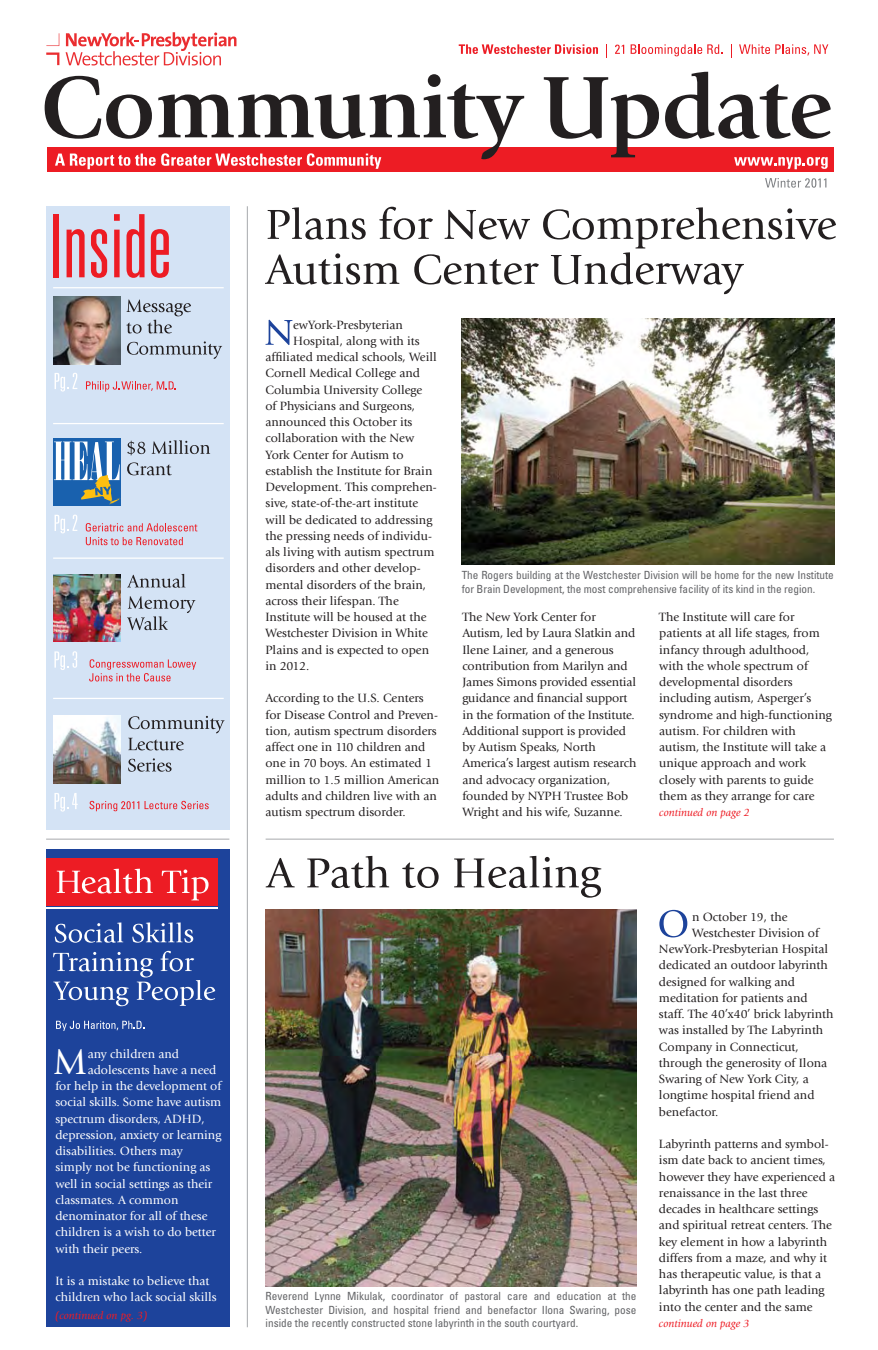
<style>
.page{position:relative;width:878px;height:1350px;background:#fff}
.page>*{position:absolute;margin:0;border:0;box-sizing:border-box;transform-origin:0 0}
.t1{font:37.5px "Giovanni Std";color:#fff}
.t2{font:12.5px/16.2px "Giovanni Std";color:#231f20}
.t3{font:12.5px/16.2px "Giovanni Std";color:#fff}
.t4{font:condensed 11.25px/13.8px "Univers LT Std";letter-spacing:-.005em;color:#636467}
.t5{font:italic 11.25px "Giovanni Std";color:#ed1c24}
</style>
<div class="page">
<div style="left:46px;top:849px;width:183px;height:478px;background:#1d439b"></div>
<div style="left:46px;top:858px;width:172px;height:48px;background:#ed1c24"></div>
<hr style="left:46px;top:907px;width:172px;height:2px;background:#fff">
<svg style="left:57px;top:869px;width:96px;height:24px"></svg>
<svg style="left:162px;top:869px;width:47px;height:31px"></svg>
<svg style="left:265px;top:320px;width:27px;height:25px"></svg>
<div style="left:47px;top:147px;width:787px;height:24px;background:#ed1c24"></div>
<svg style="left:765px;top:178px;width:61px;height:10px"></svg>
<svg style="left:459px;top:44px;width:139px;height:10px"></svg>
<svg style="left:606px;top:44px;width:1px;height:13px"></svg>
<svg style="left:615px;top:45px;width:9px;height:9px"></svg>
<svg style="left:630px;top:44px;width:92px;height:12px"></svg>
<svg style="left:731px;top:44px;width:1px;height:13px"></svg>
<svg style="left:739px;top:44px;width:89px;height:12px"></svg>
<svg style="left:734px;top:157px;width:94px;height:12px"></svg>
<hr style="left:46px;top:839px;width:183px;height:1px;background:#a7a9ac">
<div style="left:46px;top:206px;width:183px;height:623px;background:#d4e3f5"></div>
<hr style="left:247px;top:206px;width:1px;height:1121px;background:#a7a9ac">
<svg style="left:45px;top:74px;width:479px;height:95px"></svg>
<svg style="left:544px;top:77px;width:115px;height:80px"></svg>
<svg style="left:665px;top:72px;width:166px;height:67px"></svg>
<hr style="left:53px;top:287px;width:171px;height:1px;background:#fff">
<hr style="left:53px;top:423px;width:171px;height:1px;background:#fff">
<hr style="left:53px;top:558px;width:171px;height:1px;background:#fff">
<img style="left:53px;top:574px;width:68px;height:68px">
<div style="left:53px;top:214px;width:6px;height:63px;background:#ed1c24"></div>
<svg style="left:67px;top:229px;width:18px;height:48px"></svg>
<svg style="left:91px;top:229px;width:16px;height:49px"></svg>
<svg style="left:114px;top:214px;width:6px;height:63px"></svg>
<svg style="left:126px;top:214px;width:19px;height:64px"></svg>
<svg style="left:151px;top:229px;width:18px;height:49px"></svg>
<svg style="left:127px;top:574px;width:58px;height:14px"></svg>
<svg style="left:127px;top:596px;width:68px;height:34px"></svg>
<svg style="left:127px;top:441px;width:18px;height:15px"></svg>
<svg style="left:152px;top:440px;width:58px;height:14px"></svg>
<svg style="left:127px;top:462px;width:45px;height:13px"></svg>
<svg style="left:86px;top:523px;width:111px;height:22px"></svg>
<svg style="left:89px;top:659px;width:107px;height:23px"></svg>
<svg style="left:55px;top:515px;width:22px;height:18px"></svg>
<img style="left:53px;top:297px;width:68px;height:67px">
<svg style="left:126px;top:299px;width:65px;height:34px"></svg>
<svg style="left:127px;top:341px;width:95px;height:18px"></svg>
<svg style="left:86px;top:381px;width:90px;height:11px"></svg>
<svg style="left:55px;top:373px;width:22px;height:19px"></svg>
<svg style="left:54px;top:651px;width:23px;height:19px"></svg>
<hr style="left:53px;top:698px;width:171px;height:1px;background:#fff">
<img style="left:53px;top:716px;width:68px;height:67px">
<svg style="left:128px;top:716px;width:96px;height:34px"></svg>
<svg style="left:128px;top:758px;width:44px;height:14px"></svg>
<svg style="left:89px;top:801px;width:120px;height:10px"></svg>
<svg style="left:54px;top:793px;width:24px;height:19px"></svg>
<svg style="left:55px;top:922px;width:68px;height:21px"></svg>
<svg style="left:132px;top:922px;width:61px;height:21px"></svg>
<svg style="left:53px;top:951px;width:162px;height:55px"></svg>
<svg style="left:56px;top:1021px;width:88px;height:10px"></svg>
<hr style="left:266px;top:839px;width:568px;height:1px;background:#a7a9ac">
<img style="left:462px;top:319px;width:372px;height:245px">
<svg style="left:46px;top:53px;width:13px;height:12px"></svg>
<svg style="left:46px;top:33px;width:13px;height:13px"></svg>
<svg style="left:66px;top:32px;width:170px;height:34px"></svg>
<svg style="left:265px;top:207px;width:571px;height:87px"></svg>
<svg style="left:659px;top:910px;width:28px;height:27px"></svg>
<img style="left:266px;top:910px;width:371px;height:376px">
<svg style="left:266px;top:858px;width:29px;height:29px"></svg>
<svg style="left:307px;top:856px;width:82px;height:32px"></svg>
<svg style="left:402px;top:862px;width:37px;height:26px"></svg>
<svg style="left:454px;top:856px;width:147px;height:42px"></svg>
<svg style="left:53px;top:439px;width:68px;height:67px"></svg>
<svg style="left:54px;top:442px;width:66px;height:62px;background:#6b94b6"></svg>
<p class="t3" style="left:88px;top:1046px;width:93px">any children and</p>
<p class="t3" style="left:88px;top:1062px;width:130px">adolescents have a need</p>
<p class="t3" style="left:55px;top:1078px;width:167px">for help in the development of</p>
<p class="t3" style="left:55px;top:1094px;width:167px">social skills. Some have autism</p>
<p class="t3" style="left:55px;top:1111px;width:151px">spectrum disorders, ADHD,</p>
<p class="t3" style="left:55px;top:1127px;width:167px">depression, anxiety or learning</p>
<p class="t3" style="left:55px;top:1143px;width:129px">disabilities. Others may</p>
<p class="t3" style="left:55px;top:1159px;width:157px">simply not be functioning as</p>
<p class="t3" style="left:55px;top:1176px;width:158px">well in social settings as their</p>
<p class="t3" style="left:55px;top:1192px;width:125px">classmates. A common</p>
<p class="t3" style="left:55px;top:1208px;width:154px">denominator for all of these</p>
<p class="t3" style="left:55px;top:1224px;width:162px">children is a wish to do better</p>
<p class="t3" style="left:55px;top:1241px;width:89px">with their peers.</p>
<p class="t3" style="left:55px;top:1273px;width:163px">It is a mistake to believe that children who lack social skills</p>
<p class="t5" style="left:55px;top:1309px;width:95px">(continued on pg. 3)</p>
<h1 class="t1" style="left:53px;top:1041px;width:35px">M</h1>
<p class="t2" style="left:293px;top:317px;width:111px">ewYork-Presbyterian</p>
<p class="t2" style="left:293px;top:333px;width:128px">Hospital, along with its</p>
<p class="t2" style="left:265px;top:349px;width:173px">affiliated medical schools, Weill</p>
<p class="t2" style="left:265px;top:365px;width:156px">Cornell Medical College and</p>
<p class="t2" style="left:265px;top:382px;width:158px">Columbia University College</p>
<p class="t2" style="left:265px;top:398px;width:151px">of Physicians and Surgeons,</p>
<p class="t2" style="left:265px;top:414px;width:148px">announced this October its</p>
<p class="t2" style="left:265px;top:430px;width:150px">collaboration with the New</p>
<p class="t2" style="left:265px;top:447px;width:140px">York Center for Autism to</p>
<p class="t2" style="left:265px;top:463px;width:168px">establish the Institute for Brain</p>
<p class="t2" style="left:265px;top:479px;width:173px">Development. This comprehen-</p>
<p class="t2" style="left:265px;top:495px;width:154px">sive, state-of-the-art institute</p>
<p class="t2" style="left:265px;top:512px;width:168px">will be dedicated to addressing</p>
<p class="t2" style="left:265px;top:528px;width:168px">the pressing needs of individu-</p>
<p class="t2" style="left:265px;top:544px;width:170px">als living with autism spectrum</p>
<p class="t2" style="left:265px;top:560px;width:157px">disorders and other develop-</p>
<p class="t2" style="left:265px;top:577px;width:162px">mental disorders of the brain,</p>
<p class="t2" style="left:265px;top:593px;width:135px">across their lifespan. The</p>
<p class="t2" style="left:265px;top:609px;width:163px">Institute will be housed at the</p>
<p class="t2" style="left:265px;top:625px;width:164px">Westchester Division in White</p>
<p class="t2" style="left:265px;top:642px;width:165px">Plains and is expected to open</p>
<p class="t2" style="left:265px;top:658px;width:46px">in 2012.</p>
<p class="t2" style="left:265px;top:690px;width:175px">According to the U.S. Centers for Disease Control and Preven&shy;tion, autism spectrum disorders affect one in 110 children and one in 70 boys. An estimated 1 million to 1.5 million American adults and children live with an autism spectrum disorder.</p>
<p class="t4" style="left:462px;top:568px;width:374px">The Rogers building at the Westchester Division will be home for the new Institute for Brain Development, the most comprehensive facility of its kind in the region.</p>
<p class="t2" style="left:462px;top:609px;width:176px">The New York Center for<br>Autism, led by Laura Slatkin and<br>Ilene Lainer, and a generous contribution from Marilyn and<br>James Simons provided essential guidance and financial support in the formation of the Institute.<br>Additional support is provided by Autism Speaks, North<br>America’s largest autism research and advocacy organization, founded by NYPH Trustee Bob<br>Wright and his wife, Suzanne.</p>
<p class="t2" style="left:659px;top:609px;width:174px">The Institute will care for patients at all life stages, from infancy through adulthood, with the whole spectrum of developmental disorders including autism, Asperger’s syndrome and high-functioning autism. For children with autism, the Institute will take a unique approach and work closely with parents to guide them as they arrange for care</p>
<p class="t5" style="left:659px;top:806px;width:92px">continued on page 2</p>
<p class="t4" style="left:266px;top:1289px;width:372px;text-align:justify">Reverend Lynne Mikulak, coordinator of pastoral care and education at the Westchester Division, and hospital friend and benefactor Ilona Swaring, pose inside the recently constructed stone labyrinth in the south courtyard.</p>
<p class="t2" style="left:692px;top:908px;width:97px">n October 19, the</p>
<p class="t2" style="left:692px;top:925px;width:128px">Westchester Division of</p>
<p class="t2" style="left:659px;top:941px;width:171px">NewYork-Presbyterian Hospital</p>
<p class="t2" style="left:659px;top:957px;width:170px">dedicated an outdoor labyrinth</p>
<p class="t2" style="left:659px;top:973px;width:138px">designed for walking and</p>
<p class="t2" style="left:659px;top:990px;width:150px">meditation for patients and</p>
<p class="t2" style="left:659px;top:1006px;width:176px">staff. The 40’x40’ brick labyrinth</p>
<p class="t2" style="left:659px;top:1022px;width:166px">was installed by The Labyrinth</p>
<p class="t2" style="left:659px;top:1038px;width:141px">Company in Connecticut,</p>
<p class="t2" style="left:659px;top:1055px;width:170px">through the generosity of Ilona</p>
<p class="t2" style="left:659px;top:1071px;width:151px">Swaring of New York City, a</p>
<p class="t2" style="left:659px;top:1087px;width:157px">longtime hospital friend and</p>
<p class="t2" style="left:659px;top:1103px;width:61px">benefactor.</p>
<p class="t2" style="left:659px;top:1136px;width:178px">Labyrinth patterns and symbol&shy;ism date back to ancient times, however they have experienced a renaissance in the last three decades in healthcare settings and spiritual retreat centers. The key element in how a labyrinth differs from a maze, and why it has therapeutic value, is that a labyrinth has one path leading into the center and the same</p>
<p class="t5" style="left:659px;top:1317px;width:92px">continued on page 3</p>
</div>
